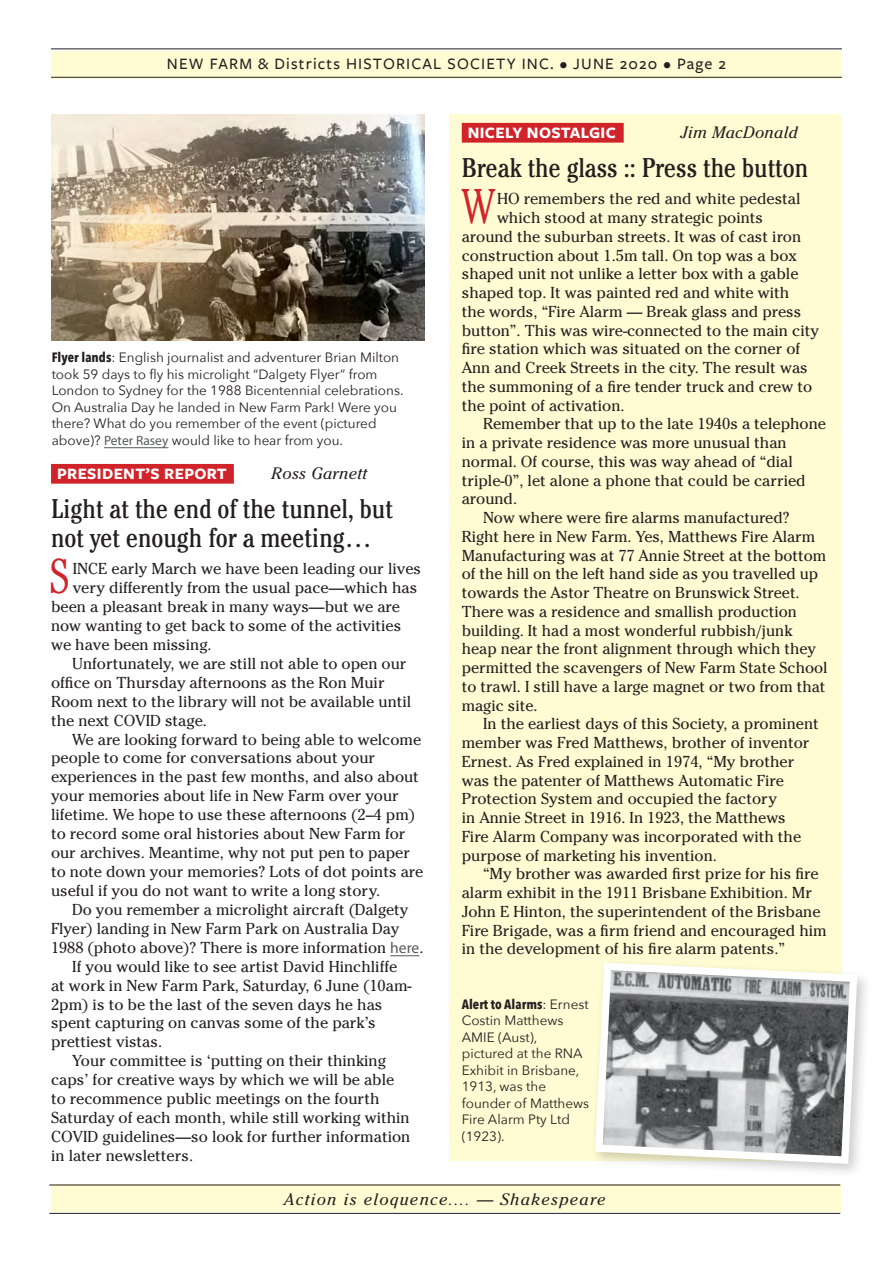
<style>
.page{position:relative;width:893px;height:1263px;background:#fff}
.page>*{position:absolute;margin:0;border:0;box-sizing:border-box;transform-origin:0 0}
.Newsletter-text-intr{font:300 condensed 48.6px "Cheltenham";color:#d1232a}
.Headline{font:condensed 27px/28.7px "Cheltenham";color:#231f20}
.t1{font:500 16.5px "Freight Sans Pro";letter-spacing:.07em;color:#231f20}
.Quotation-Bottom_Lin{font:italic 16.5px "Cheltenham";letter-spacing:.075em;color:#231f20}
.Article-REV_AUTHOR{font:700 16.5px "Freight Sans Pro";letter-spacing:.02em;color:#fff}
.Article-REV_AUTHOR-2{font:italic 16.5px "Cheltenham";letter-spacing:.02em;color:#231f20}
.Newsletter-text{font:15.75px/18.8px "Cheltenham";color:#231f20}
.Newsletter-text-intr-2{font:15.75px "Cheltenham";color:#231f20}
.t2{font:13.5px/16.5px "Avenir Next";color:#231f20}
.s1{font-family:"Avenir Next Condensed";font-weight:700}
.s2{font-family:"Myriad Pro";color:#57585a}
</style>
<div class="page">
<div style="left:51px;top:51px;width:789px;height:28px;background:#fffbd2"></div>
<hr style="left:51px;top:48px;width:791px;height:1px;background:#231f20">
<hr style="left:51px;top:77px;width:791px;height:1px;background:#231f20">
<div style="left:51px;top:1184px;width:789px;height:28px;background:#fffbd2"></div>
<hr style="left:49px;top:1184px;width:791px;height:1px;background:#231f20">
<hr style="left:49px;top:1213px;width:791px;height:1px;background:#231f20">
<div style="left:449px;top:115px;width:393px;height:1046px;background:#fffbd2"></div>
<div style="left:462px;top:123px;width:162px;height:20px;background:#d1232a"></div>
<div style="left:591px;top:958px;width:281px;height:221px;background:#231f20;opacity:.22"></div>
<svg style="left:591px;top:959px;width:270px;height:208px;background:#a7a7a5"></svg>
<hr style="left:104px;top:447px;width:64px;height:1px;background:#57585a">
<div style="left:51px;top:464px;width:183px;height:20px;background:#d1232a"></div>
<svg style="left:390px;top:955px;width:29px;height:1px"></svg>
<img style="left:51px;top:115px;width:374px;height:225px">
<p class="t1" style="left:167px;top:53px;width:561px">NEW FARM &amp; Districts HISTORICAL SOCIETY INC. • JUNE 2020 • Page 2</p>
<p class="t2" style="left:52px;top:349px;width:353px"><span class="s1">Flyer lands</span>: English journalist and adventurer Brian Milton took 59 days to fly his microlight “Dalgety Flyer” from London to Sydney for the 1988 Bicentennial celebrations.<br>On Australia Day he landed in New Farm Park! Were you there? What do you remember of the event (pictured above)? <span class="s2">Peter Rasey</span> would like to hear from you.</p>
<p class="Article-REV_AUTHOR" style="left:57px;top:462px;width:171px">PRESIDENT’S REPORT</p>
<p class="Article-REV_AUTHOR-2" style="left:272px;top:463px;width:97px">Ross Garnett</p>
<p class="Headline" style="left:51px;top:494px;width:343px">Light at the end of the tunnel, but not yet enough for a meeting…</p>
<p class="Newsletter-text-intr" style="left:49px;top:548px;width:23px">S</p>
<p class="Newsletter-text-intr-2" style="left:73px;top:560px;width:350px">INCE early March we have been leading our lives</p>
<p class="Newsletter-text-intr-2" style="left:73px;top:578px;width:346px">very differently from the usual pace—which has</p>
<p class="Newsletter-text-intr-2" style="left:51px;top:597px;width:350px">been a pleasant break in many ways—but we are</p>
<p class="Newsletter-text-intr-2" style="left:51px;top:616px;width:352px">now wanting to get back to some of the activities</p>
<p class="Newsletter-text-intr-2" style="left:51px;top:635px;width:162px">we have been missing.</p>
<p class="Newsletter-text" style="left:51px;top:654px;width:362px;text-indent:21px">Unfortunately, we are still not able to open our office on Thursday afternoons as the Ron Muir Room next to the library will not be available until the next COVID stage.</p>
<p class="Newsletter-text" style="left:51px;top:730px;width:374px;text-indent:21px">We are looking forward to being able to welcome people to come for conversations about your experiences in the past few months, and also about your memories about life in New Farm over your lifetime. We hope to use these afternoons (2–4 pm) to record some oral histories about New Farm for our archives. Meantime, why not put pen to paper to note down your memories? Lots of dot points are useful if you do not want to write a long story.</p>
<p class="Newsletter-text" style="left:51px;top:900px;width:374px;text-indent:21px">Do you remember a microlight aircraft (Dalgety<br>Flyer) landing in New Farm Park on Australia Day<br>1988 (photo above)? There is more information <span class="s2">here</span>.</p>
<p class="Newsletter-text" style="left:51px;top:957px;width:362px;text-indent:21px">If you would like to see artist David Hinchliffe at work in New Farm Park, Saturday, 6 June (10am-2pm) is to be the last of the seven days he has spent capturing on canvas some of the park’s prettiest vistas.</p>
<p class="Newsletter-text" style="left:51px;top:1051px;width:361px;text-indent:21px">Your committee is ‘putting on their thinking caps’ for creative ways by which we will be able to recommence public meetings on the fourth Saturday of each month, while still working within COVID guidelines—so look for further information in later newsletters.</p>
<p class="Article-REV_AUTHOR" style="left:468px;top:121px;width:150px">NICELY NOSTALGIC</p>
<p class="Article-REV_AUTHOR-2" style="left:681px;top:122px;width:118px">Jim MacDonald</p>
<p class="Headline" style="left:462px;top:153px;width:348px">Break the glass :: Press the button</p>
<p class="Newsletter-text-intr" style="left:462px;top:178px;width:34px">W</p>
<p class="Newsletter-text-intr-2" style="left:497px;top:190px;width:305px">HO remembers the red and white pedestal</p>
<p class="Newsletter-text-intr-2" style="left:497px;top:208px;width:268px">which stood at many strategic points</p>
<p class="Newsletter-text-intr-2" style="left:462px;top:227px;width:341px">around the suburban streets. It was of cast iron</p>
<p class="Newsletter-text-intr-2" style="left:462px;top:246px;width:336px">construction about 1.5m tall. On top was a box</p>
<p class="Newsletter-text-intr-2" style="left:462px;top:265px;width:338px">shaped unit not unlike a letter box with a gable</p>
<p class="Newsletter-text-intr-2" style="left:462px;top:283px;width:329px">shaped top. It was painted red and white with</p>
<p class="Newsletter-text-intr-2" style="left:462px;top:302px;width:341px">the words, “Fire Alarm — Break glass and press</p>
<p class="Newsletter-text-intr-2" style="left:462px;top:321px;width:359px">button”. This was wire-connected to the main city</p>
<p class="Newsletter-text-intr-2" style="left:462px;top:340px;width:340px">fire station which was situated on the corner of</p>
<p class="Newsletter-text-intr-2" style="left:462px;top:358px;width:347px">Ann and Creek Streets in the city. The result was</p>
<p class="Newsletter-text-intr-2" style="left:462px;top:377px;width:352px">the summoning of a fire tender truck and crew to</p>
<p class="Newsletter-text-intr-2" style="left:462px;top:396px;width:164px">the point of activation.</p>
<p class="Newsletter-text" style="left:462px;top:415px;width:366px;text-indent:21px">Remember that up to the late 1940s a telephone in a private residence was more unusual than normal. Of course, this was way ahead of “dial triple-0”, let alone a phone that could be carried around.</p>
<p class="Newsletter-text" style="left:462px;top:508px;width:367px;text-indent:21px">Now where were fire alarms manufactured?<br>Right here in New Farm. Yes, Matthews Fire Alarm Manufacturing was at 77 Annie Street at the bottom of the hill on the left hand side as you travelled up towards the Astor Theatre on Brunswick Street.<br>There was a residence and smallish production building. It had a most wonderful rubbish/junk heap near the front alignment through which they permitted the scavengers of New Farm State School to trawl. I still have a large magnet or two from that magic site.</p>
<p class="Newsletter-text" style="left:462px;top:715px;width:359px;text-indent:21px">In the earliest days of this Society, a prominent member was Fred Matthews, brother of inventor Ernest. As Fred explained in 1974, “My brother was the patenter of Matthews Automatic Fire Protection System and occupied the factory<br>in Annie Street in 1916. In 1923, the Matthews<br>Fire Alarm Company was incorporated with the purpose of marketing his invention.</p>
<p class="Newsletter-text" style="left:462px;top:865px;width:366px;text-indent:21px">“My brother was awarded first prize for his fire alarm exhibit in the 1911 Brisbane Exhibition. Mr John E Hinton, the superintendent of the Brisbane Fire Brigade, was a firm friend and encouraged him in the development of his fire alarm patents.”</p>
<p class="t2" style="left:462px;top:995px;width:129px"><span class="s1">Alert to Alarms</span>: Ernest<br>Costin Matthews<br>AMIE (Aust), pictured at the RNA<br>Exhibit in Brisbane,<br>1913, was the founder of Matthews<br>Fire Alarm Pty Ltd (1923).</p>
<p class="Quotation-Bottom_Lin" style="left:284px;top:1190px;width:324px">Action is eloquence.... — Shakespeare</p>
</div>
